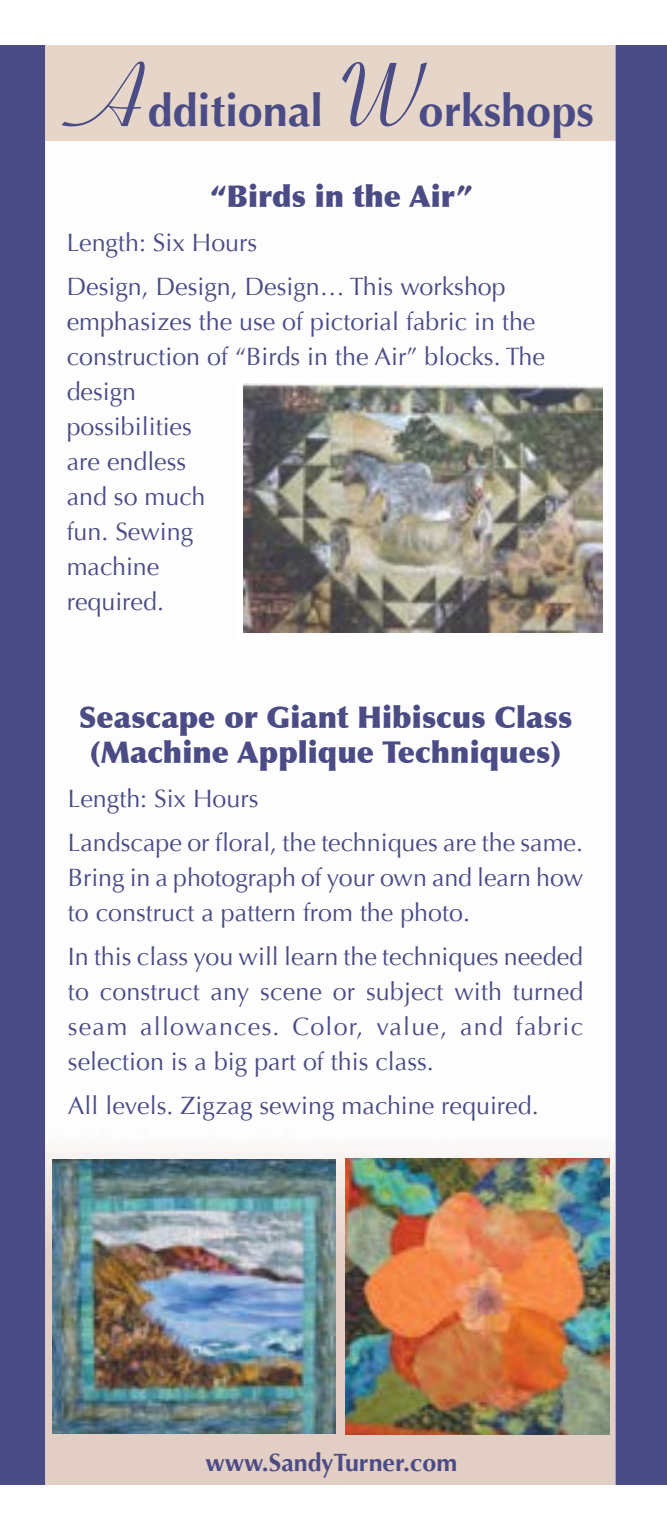
<style>
.page{position:relative;width:667px;height:1530px;background:#fff}
.page>*{position:absolute;margin:0;border:0;box-sizing:border-box;transform-origin:0 0}
.t1{font:700 45px "Optima";color:#4b4c85}
.t2{font:900 30px/35px "Optima";color:#4b4c85;text-align:center}
.t3{font:25px/35px "Optima";color:#4b4c85}
.t4{font:700 25px "Optima";color:#4b4c85}
.s1{font-family:"Ribbon 131 BT";font-size:90px}
</style>
<div class="page">
<img style="left:45px;top:141px;width:570px;height:1344px">
<div style="left:45px;top:45px;width:570px;height:96px;background:#e6d6c9"></div>
<div style="left:615px;top:45px;width:51px;height:1440px;background:#4b4c85"></div>
<div style="left:0;top:45px;width:45px;height:1440px;background:#4b4c85"></div>
<div style="left:236px;top:378px;width:366px;height:262px;background:#fff"></div>
<img style="left:244px;top:383px;width:358px;height:250px">
<img style="left:345px;top:1158px;width:264px;height:276px">
<img style="left:52px;top:1159px;width:283px;height:274px">
<h1 class="t1" style="left:83px;top:85px;width:511px"><span class="s1">A</span>dditional <span class="s1">W</span>orkshops</h1>
<p class="t2" style="left:211px;top:179px;width:263px">“Birds in the Air”</p>
<p class="t3" style="left:67px;top:221px;width:440px;line-height:44px">Length: Six Hours<br>Design, Design, Design… This workshop</p>
<p class="t3" style="left:67px;top:304px;width:479px">emphasizes the use of pictorial fabric in the construction of “Birds in the Air” blocks. The design<br>possibilities<br>are endless<br>and so much<br>fun. Sewing<br>machine<br>required.</p>
<p class="t2" style="left:79px;top:700px;width:495px">Seascape or Giant Hibiscus Class (Machine Applique Techniques)</p>
<p class="t3" style="left:68px;top:777px;width:516px;line-height:44px">Length: Six Hours<br>Landscape or floral, the techniques are the same.</p>
<p class="t3" style="left:68px;top:860px;width:516px">Bring in a photograph of your own and learn how to construct a pattern from the photo.</p>
<p class="t3" style="left:68px;top:939px;width:516px;text-align:justify">In this class you will learn the techniques needed to construct any scene or subject with turned seam allowances. Color, value, and fabric selection is a big part of this class.</p>
<p class="t3" style="left:68px;top:1088px;width:472px">All levels. Zigzag sewing machine required.</p>
<p class="t4" style="left:205px;top:1448px;width:253px">www.SandyTurner.com</p>
</div>
